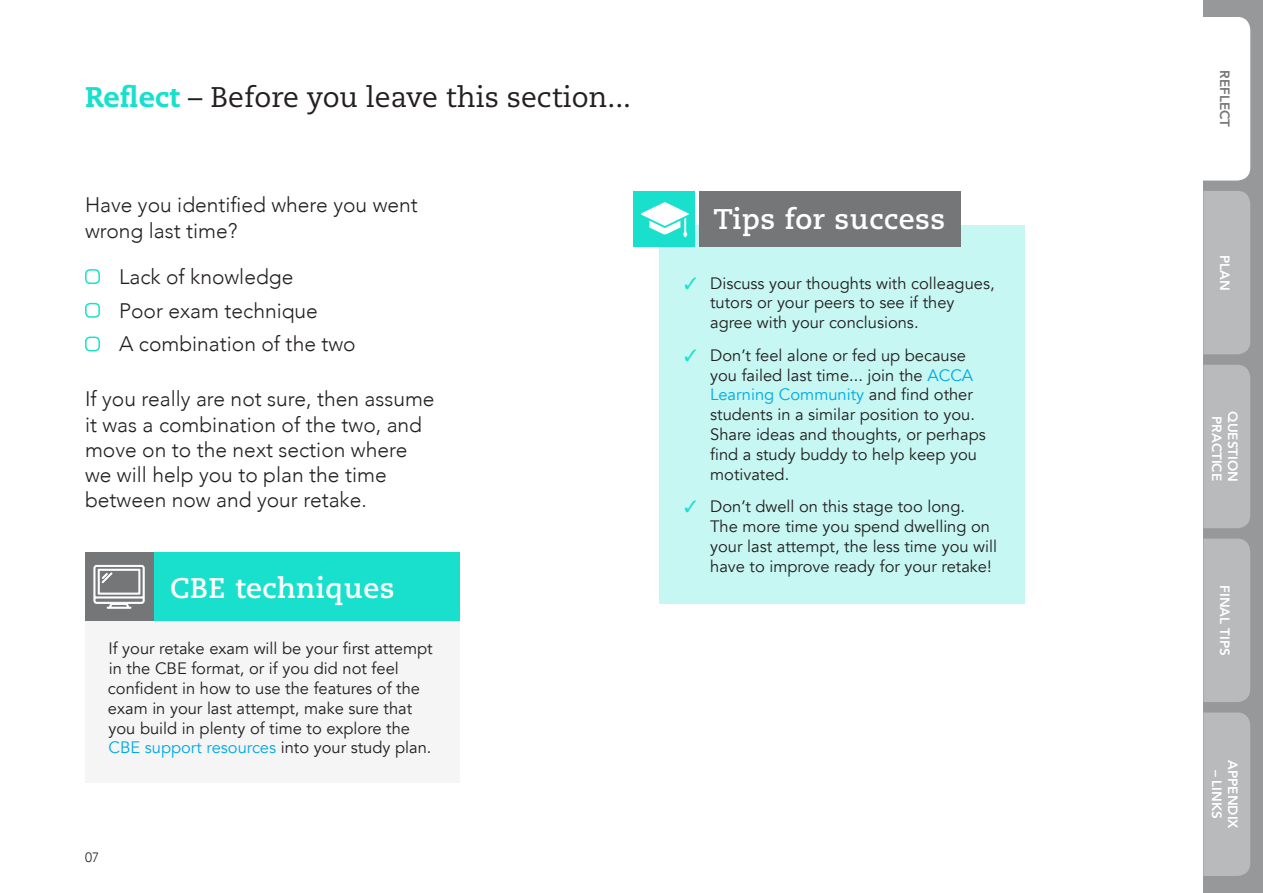
<style>
.page{position:relative;width:1263px;height:893px;background:#fff}
.page>*{position:absolute;margin:0;border:0;box-sizing:border-box;transform-origin:0 0}
.SQ___HEADER{font:700 28.5px "Caecilia";letter-spacing:.02em;color:#fff}
.RUNNING_HEADER{font:28.35px "Caecilia";color:#231f20}
.STUDY_TIPS_HEADER{font:700 28.35px "Caecilia";letter-spacing:.02em;color:#fff}
.CHECKLIST{font:300 21px/25.2px "Avenir";color:#231f20}
.CHECKLIST_WHITE{font:300 21px/25.2px "Avenir";color:#231f20}
.BODY_-_COMMENTS_-_11{font:16.5px/19.8px "Avenir";color:#231f20}
.t1{font:800 13.5px "Avenir";color:#fff}
.t2{font:800 13.5px "Avenir";color:#747678}
.t3{font:300 13.5px "Avenir";color:#231f20}
.s1{font-weight:800;color:#19e0cc}
.s2{color:#00a8e4}
.s3{color:#19e0cc}
</style>
<div class="page">
<div style="left:1203px;top:0;width:60px;height:893px;background:#97989a"></div>
<div style="left:1203px;top:191px;width:47px;height:163px;background:#b9babb"></div>
<div style="left:1203px;top:365px;width:47px;height:163px;background:#b9babb"></div>
<div style="left:1203px;top:539px;width:47px;height:163px;background:#b9babb"></div>
<div style="left:1203px;top:712px;width:47px;height:164px;background:#b9babb"></div>
<div style="left:1203px;top:17px;width:47px;height:163px;background:#fff"></div>
<div style="left:659px;top:225px;width:366px;height:379px;background:#c6f7f2"></div>
<div style="left:699px;top:191px;width:262px;height:56px;background:#747678"></div>
<div style="left:634px;top:191px;width:61px;height:56px;background:#19e0cc"></div>
<svg style="left:641px;top:202px;width:48px;height:35px"></svg>
<div style="left:85px;top:269px;width:15px;height:15px;border:2px solid #19e0cc;border-radius:4px"></div>
<div style="left:85px;top:303px;width:15px;height:15px;border:2px solid #19e0cc;border-radius:4px"></div>
<div style="left:85px;top:337px;width:15px;height:14px;border:2px solid #19e0cc;border-radius:4px"></div>
<div style="left:85px;top:595px;width:374px;height:187px;background:#f5f5f6"></div>
<div style="left:153px;top:553px;width:306px;height:68px;background:#19e0cc"></div>
<div style="left:85px;top:553px;width:68px;height:68px;background:#747678"></div>
<svg style="left:93px;top:565px;width:52px;height:44px"></svg>
<p class="RUNNING_HEADER" style="left:85px;top:81px;width:548px"><span class="s1">Reflect</span> – Before you leave this section...</p>
<p class="CHECKLIST_WHITE" style="left:85px;top:193px;width:334px">Have you identified where you went wrong last time?</p>
<p class="CHECKLIST" style="left:119px;top:264px;width:176px">Lack of knowledge</p>
<p class="CHECKLIST" style="left:119px;top:298px;width:200px">Poor exam technique</p>
<p class="CHECKLIST" style="left:119px;top:332px;width:238px">A combination of the two</p>
<p class="CHECKLIST" style="left:85px;top:387px;width:351px">If you really are not sure, then assume it was a combination of the two, and move on to the next section where we will help you to plan the time between now and your retake.</p>
<p class="SQ___HEADER" style="left:170px;top:571px;width:226px">CBE techniques</p>
<p class="BODY_-_COMMENTS_-_11" style="left:108px;top:639px;width:326px">If your retake exam will be your first attempt in the CBE format, or if you did not feel confident in how to use the features of the exam in your last attempt, make sure that you build in plenty of time to explore the <span class="s2">CBE support resources</span> into your study plan.</p>
<p class="t3" style="left:85px;top:849px;width:16px">07</p>
<p class="STUDY_TIPS_HEADER" style="left:713px;top:202px;width:233px">Tips for success</p>
<p class="BODY_-_COMMENTS_-_11" style="left:710px;top:273px;width:286px;text-indent:-26px"><span class="s3">✓</span> Discuss your thoughts with colleagues, tutors or your peers to see if they agree with your conclusions.</p>
<p class="BODY_-_COMMENTS_-_11" style="left:710px;top:346px;width:277px;text-indent:-26px"><span class="s3">✓</span> Don’t feel alone or fed up because you failed last time... join the <span class="s2">ACCA<br>Learning Community</span> and find other students in a similar position to you.<br>Share ideas and thoughts, or perhaps find a study buddy to help keep you motivated.</p>
<p class="BODY_-_COMMENTS_-_11" style="left:710px;top:497px;width:288px;text-indent:-26px"><span class="s3">✓</span> Don’t dwell on this stage too long.<br>The more time you spend dwelling on your last attempt, the less time you will have to improve ready for your retake!</p>
<p class="t2" style="left:1235px;top:70px;width:58px;rotate:90deg">REFLECT</p>
<p class="t1" style="left:1235px;top:255px;width:37px;rotate:90deg">PLAN</p>
<p class="t1" style="left:1227px;top:416px;width:66px;rotate:90deg">PRACTICE</p>
<p class="t1" style="left:1243px;top:411px;width:72px;rotate:90deg">QUESTION</p>
<p class="t1" style="left:1235px;top:585px;width:72px;rotate:90deg">FINAL TIPS</p>
<p class="t1" style="left:1243px;top:760px;width:70px;rotate:90deg">APPENDIX</p>
<p class="t1" style="left:1227px;top:770px;width:51px;rotate:90deg">– LINKS</p>
</div>
